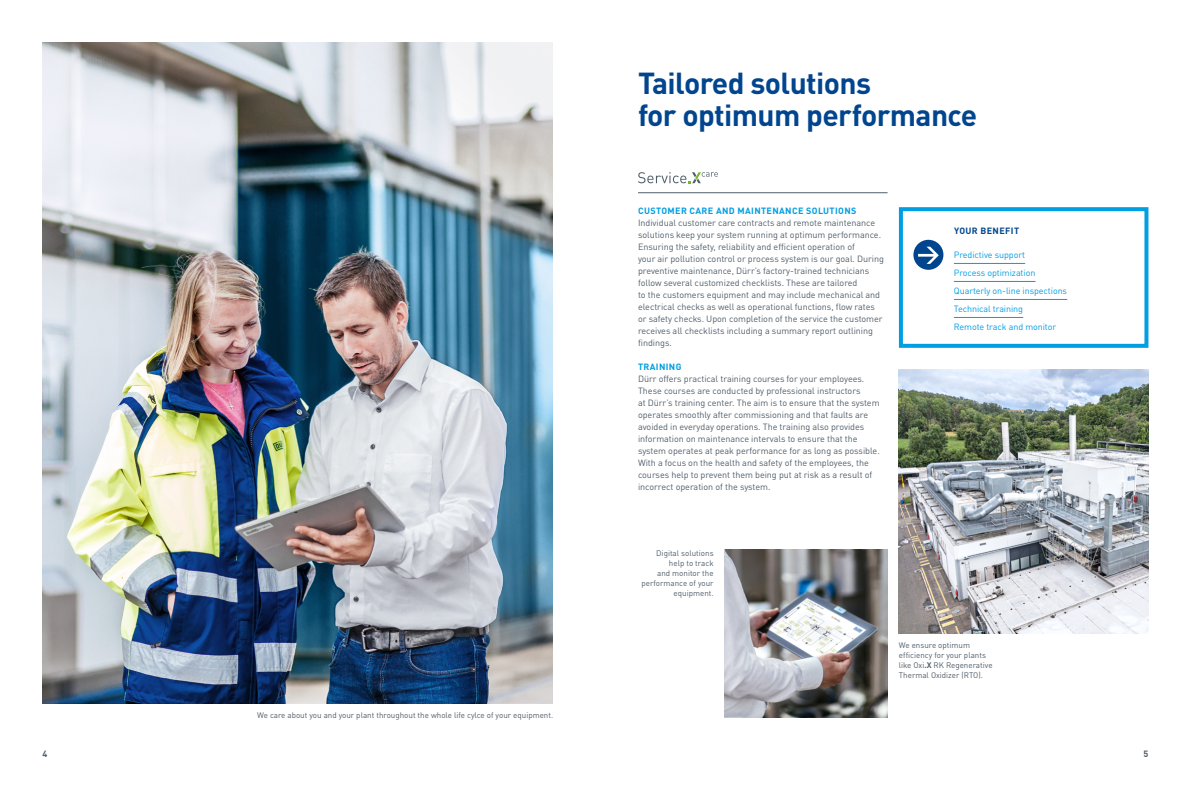
<style>
.page{position:relative;width:1191px;height:794px;background:#fff}
.page>*{position:absolute;margin:0;border:0;box-sizing:border-box;transform-origin:0 0}
.t1{font:700 30px/32px "DIN Pro";letter-spacing:-.02em;color:#00458e}
.t2{font:9px/12px "DIN Pro";letter-spacing:-.005em;color:#505e6a}
.t3{font:9px/18px "DIN Pro";letter-spacing:-.01em;color:#009ee3}
.t4{font:700 9px "DIN Pro";letter-spacing:.04em;color:#009ee3}
.t5{font:700 9px "DIN Pro";letter-spacing:.04em;color:#00458e}
.t6{font:700 9px "DIN Pro";color:#505e6a}
.t7{font:8px/10px "DIN Pro";color:#505e6a;text-align:right}
.s1{font-weight:700}
</style>
<div class="page">
<img style="left:43px;top:43px;width:510px;height:660px">
<img style="left:725px;top:550px;width:162px;height:168px">
<img style="left:899px;top:370px;width:249px;height:264px">
<hr style="left:638px;top:193px;width:249px;height:1px;background:#505e6a">
<hr style="left:954px;top:263px;width:71px;height:1px;background:#009ee3">
<hr style="left:954px;top:281px;width:81px;height:1px;background:#009ee3">
<hr style="left:954px;top:299px;width:113px;height:1px;background:#009ee3">
<hr style="left:954px;top:317px;width:69px;height:1px;background:#009ee3">
<div style="left:899px;top:207px;width:249px;height:141px;border:4px solid #009ee3"></div>
<div style="left:913px;top:240px;width:30px;height:30px;background:#00458e;border-radius:50%"></div>
<svg style="left:918px;top:247px;width:20px;height:17px"></svg>
<svg style="left:638px;top:172px;width:80px;height:11px"></svg>
<h1 class="t1" style="left:638px;top:63px;width:341px">Tailored solutions<br>for optimum performance</h1>
<p class="t7" style="left:257px;top:709px;width:297px">We care about you and your plant throughout the whole life cylce of your equipment.</p>
<p class="t4" style="left:638px;top:203px;width:220px">CUSTOMER CARE AND MAINTENANCE SOLUTIONS</p>
<p class="t2" style="left:638px;top:215px;width:247px">Individual customer care contracts and remote maintenance solutions keep your system running at optimum performance.<br>Ensuring the safety, reliability and efficient operation of<br>your air pollution control or process system is our goal. During preventive maintenance, Dürr’s factory-trained technicians follow several customized checklists. These are tailored<br>to the customers equipment and may include mechanical and electrical checks as well as operational functions, flow rates or safety checks. Upon completion of the service the customer receives all checklists including a summary report outlining findings.</p>
<p class="t4" style="left:638px;top:359px;width:45px">TRAINING</p>
<p class="t2" style="left:638px;top:371px;width:243px">Dürr offers practical training courses for your employees.<br>These courses are conducted by professional instructors<br>at Dürr’s training center. The aim is to ensure that the system operates smoothly after commissioning and that faults are avoided in everyday operations. The training also provides information on maintenance intervals to ensure that the system operates at peak performance for as long as possible.<br>With a focus on the health and safety of the employees, the courses help to prevent them being put at risk as a result of incorrect operation of the system.</p>
<p class="t5" style="left:954px;top:223px;width:67px">YOUR BENEFIT</p>
<p class="t3" style="left:954px;top:244px;width:115px">Predictive support<br>Process optimization<br>Quarterly on-line inspections<br>Technical training<br>Remote track and monitor</p>
<p class="t7" style="left:641px;top:547px;width:74px">Digital solutions help to track<br>and monitor the performance of your equipment.</p>
<p class="t7" style="left:899px;top:639px;width:95px;text-align:left">We ensure optimum efficiency for your plants like Oxi<span class="s1">.X</span> RK Regenerative<br>Thermal Oxidizer (RTO).</p>
<p class="t6" style="left:43px;top:746px;width:6px">4</p>
<p class="t6" style="left:1143px;top:746px;width:6px">5</p>
</div>
